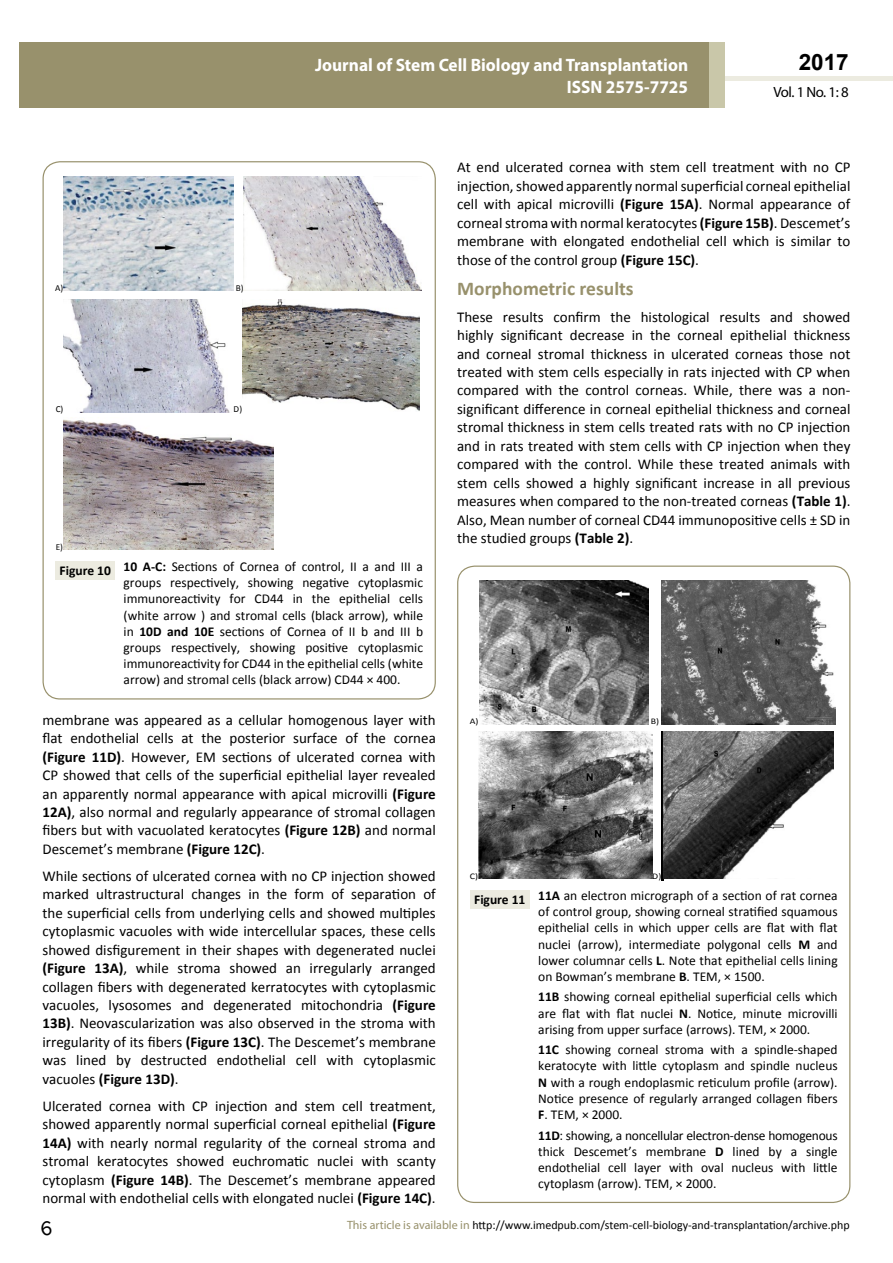
<style>
.page{position:relative;width:893px;height:1263px;background:#fff}
.page>*{position:absolute;margin:0;border:0;box-sizing:border-box;transform-origin:0 0}
.t1{font:25.5px "Tunga";color:#000}
.t2{font:700 22.5px "Arial";color:#000}
.t3{font:700 19.5px "Calibri";color:#98916c}
.t4{font:700 18px/21.6px "Myriad Pro";color:#fff;text-align:right;scale:.96 1}
.t5{font:15px/18.5px "Calibri";color:#000;text-align:justify}
.t6{font:14.85px "Myriad Pro";color:#000}
.t7{font:13.5px/16.2px "Calibri";color:#000;text-align:justify}
.t8{font:12px "Calibri";color:#000}
.t9{font:9.15px "Calibri";color:#010101}
.t10{font:8.55px "Calibri";color:#010101;scale:1.14 1}
.s1{font-weight:700}
.s2{font-family:"Myriad Pro";color:#98916c}
</style>
<div class="page">
<div style="left:725px;top:76px;width:168px;height:5px;background:#ecebe0"></div>
<div style="left:19px;top:42px;width:690px;height:66px;background:#98916c"></div>
<div style="left:709px;top:42px;width:16px;height:66px;background:#c9c7a9"></div>
<img style="left:64px;top:176px;width:169px;height:115px">
<img style="left:244px;top:176px;width:177px;height:115px">
<img style="left:64px;top:299px;width:166px;height:113px">
<img style="left:242px;top:299px;width:178px;height:112px">
<img style="left:63px;top:419px;width:210px;height:131px">
<div style="left:55px;top:561px;width:60px;height:19px;background:#ecebe0"></div>
<img style="left:480px;top:580px;width:168px;height:144px">
<img style="left:661px;top:581px;width:174px;height:143px">
<hr style="left:661px;top:731px;width:2px;height:150px;background:#010101">
<img style="left:478px;top:731px;width:174px;height:148px">
<img style="left:664px;top:731px;width:169px;height:148px">
<div style="left:470px;top:890px;width:60px;height:18px;background:#ecebe0"></div>
<p class="t4" style="left:315px;top:54px;width:390px">Journal of Stem Cell Biology and Transplantation<br>ISSN 2575-7725</p>
<h2 class="t2" style="left:799px;top:47px;width:52px">2017</h2>
<p class="t6" style="left:773px;top:83px;width:77px">Vol. 1 No. 1: 8</p>
<p class="t9" style="left:55px;top:282px;width:10px">A)</p>
<p class="t9" style="left:236px;top:282px;width:9px">B)</p>
<p class="t9" style="left:56px;top:403px;width:9px">C)</p>
<p class="t9" style="left:234px;top:403px;width:10px">D)</p>
<p class="t9" style="left:56px;top:541px;width:9px">E)</p>
<p class="t7" style="left:124px;top:558px;width:301px;text-indent:-64px"><span class="s1">Figure 10 10 A-C:</span> Sections of Cornea of control, II a and III a groups respectively, showing negative cytoplasmic immunoreactivity for CD44 in the epithelial cells (white arrow ) and stromal cells (black arrow), while in <span class="s1">10D and 10E</span> sections of Cornea of II b and III b groups respectively, showing positive cytoplasmic immunoreactivity for CD44 in the epithelial cells (white arrow) and stromal cells (black arrow) CD44 × 400.</p>
<p class="t5" style="left:43px;top:710px;width:395px">membrane was appeared as a cellular homogenous layer with flat endothelial cells at the posterior surface of the cornea <span class="s1">(Figure 11D)</span>. However, EM sections of ulcerated cornea with CP showed that cells of the superficial epithelial layer revealed an apparently normal appearance with apical microvilli <span class="s1">(Figure 12A)</span>, also normal and regularly appearance of stromal collagen fibers but with vacuolated keratocytes <span class="s1">(Figure 12B)</span> and normal Descemet’s membrane <span class="s1">(Figure 12C)</span>.</p>
<p class="t5" style="left:43px;top:867px;width:395px">While sections of ulcerated cornea with no CP injection showed marked ultrastructural changes in the form of separation of the superficial cells from underlying cells and showed multiples cytoplasmic vacuoles with wide intercellular spaces, these cells showed disfigurement in their shapes with degenerated nuclei <span class="s1">(Figure 13A)</span>, while stroma showed an irregularly arranged collagen fibers with degenerated kerratocytes with cytoplasmic vacuoles, lysosomes and degenerated mitochondria <span class="s1">(Figure 13B)</span>. Neovascularization was also observed in the stroma with irregularity of its fibers <span class="s1">(Figure 13C)</span>. The Descemet’s membrane was lined by destructed endothelial cell with cytoplasmic vacuoles <span class="s1">(Figure 13D)</span>.</p>
<p class="t5" style="left:43px;top:1096px;width:395px">Ulcerated cornea with CP injection and stem cell treatment, showed apparently normal superficial corneal epithelial <span class="s1">(Figure 14A)</span> with nearly normal regularity of the corneal stroma and stromal keratocytes showed euchromatic nuclei with scanty cytoplasm <span class="s1">(Figure 14B)</span>. The Descemet’s membrane appeared normal with endothelial cells with elongated nuclei <span class="s1">(Figure 14C)</span>.</p>
<p class="t5" style="left:457px;top:158px;width:395px">At end ulcerated cornea with stem cell treatment with no CP injection, showed apparently normal superficial corneal epithelial cell with apical microvilli <span class="s1">(Figure 15A)</span>. Normal appearance of corneal stroma with normal keratocytes <span class="s1">(Figure 15B)</span>. Descemet’s membrane with elongated endothelial cell which is similar to those of the control group <span class="s1">(Figure 15C)</span>.</p>
<h3 class="t3" style="left:457px;top:276px;width:178px">Morphometric results</h3>
<p class="t5" style="left:457px;top:307px;width:395px">These results confirm the histological results and showed highly significant decrease in the corneal epithelial thickness and corneal stromal thickness in ulcerated corneas those not treated with stem cells especially in rats injected with CP when compared with the control corneas. While, there was a non&shy;significant difference in corneal epithelial thickness and corneal stromal thickness in stem cells treated rats with no CP injection and in rats treated with stem cells with CP injection when they compared with the control. While these treated animals with stem cells showed a highly significant increase in all previous measures when compared to the non-treated corneas <span class="s1">(Table 1)</span>.<br>Also, Mean number of corneal CD44 immunopositive cells ± SD in the studied groups <span class="s1">(Table 2)</span>.</p>
<p class="t10" style="left:470px;top:716px;width:9px">A)</p>
<p class="t10" style="left:651px;top:716px;width:9px">B)</p>
<p class="t10" style="left:470px;top:870px;width:9px">C)</p>
<p class="t10" style="left:652px;top:870px;width:9px">D)</p>
<p class="t7" style="left:538px;top:887px;width:301px;text-indent:-64px"><span class="s1">Figure 11 11A</span> an electron micrograph of a section of rat cornea of control group, showing corneal stratified squamous epithelial cells in which upper cells are flat with flat nuclei (arrow), intermediate polygonal cells <span class="s1">M</span> and lower columnar cells <span class="s1">L</span>. Note that epithelial cells lining on Bowman’s membrane <span class="s1">B</span>. TEM, × 1500.</p>
<p class="t7" style="left:538px;top:989px;width:301px"><span class="s1">11B</span> showing corneal epithelial superficial cells which are flat with flat nuclei <span class="s1">N</span>. Notice, minute microvilli arising from upper surface (arrows). TEM, × 2000.</p>
<p class="t7" style="left:538px;top:1042px;width:301px"><span class="s1">11C</span> showing corneal stroma with a spindle-shaped keratocyte with little cytoplasm and spindle nucleus <span class="s1">N</span> with a rough endoplasmic reticulum profile (arrow).<br>Notice presence of regularly arranged collagen fibers <span class="s1">F</span>. TEM, × 2000.</p>
<p class="t7" style="left:538px;top:1127px;width:301px"><span class="s1">11D</span>: showing, a noncellular electron-dense homogenous thick Descemet’s membrane <span class="s1">D</span> lined by a single endothelial cell layer with oval nucleus with little cytoplasm (arrow). TEM, × 2000.</p>
<h1 class="t1" style="left:40px;top:1211px;width:14px">6</h1>
<p class="t8" style="left:347px;top:1217px;width:504px"><span class="s2">This article is available in</span> http://www.imedpub.com/stem-cell-biology-and-transplantation/archive.php</p>
</div>
